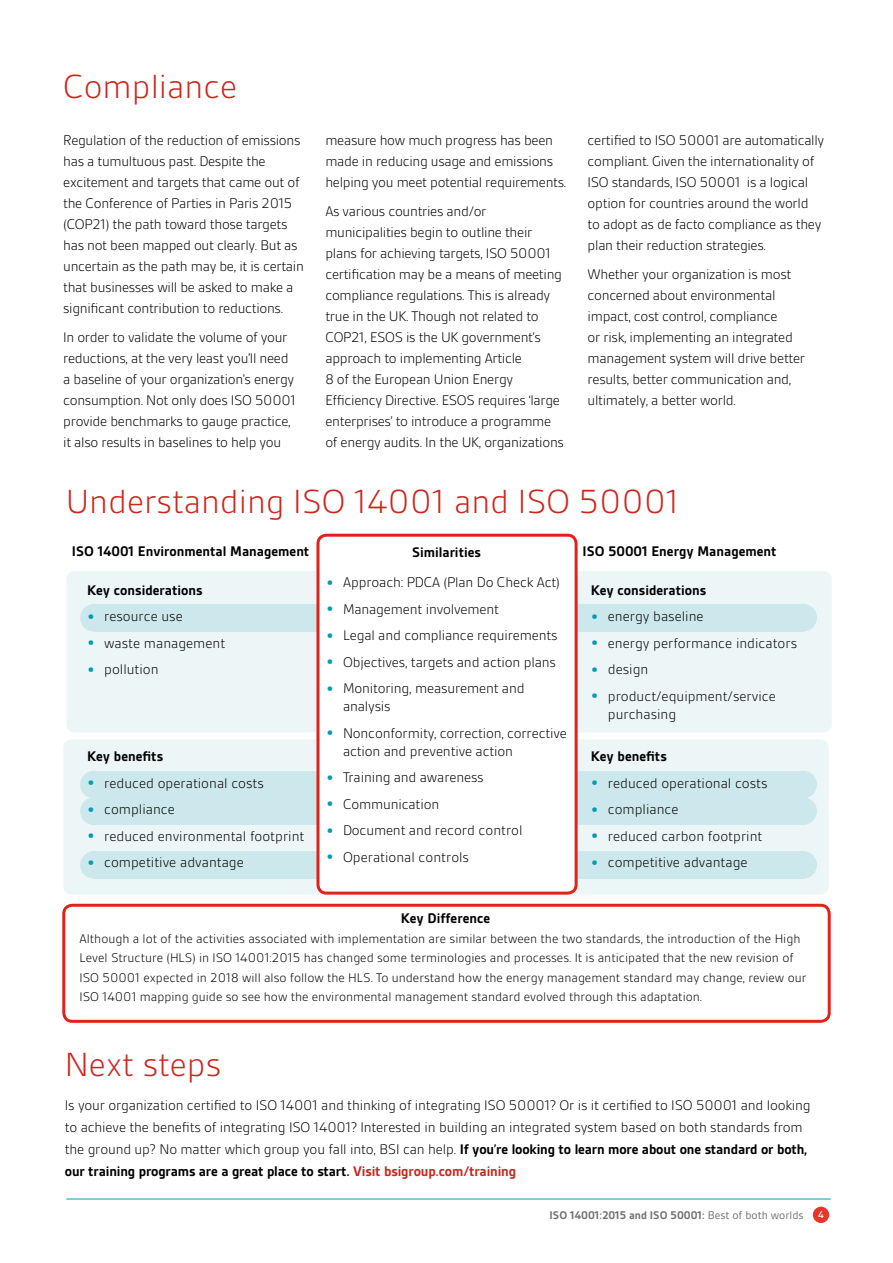
<style>
.page{position:relative;width:893px;height:1263px;background:#fff}
.page>*{position:absolute;margin:0;border:0;box-sizing:border-box;transform-origin:0 0}
.t1{font:300 36px "BSI Gesta";color:#ce251d}
.t2{font:300 15px/21px "BSI Gesta";letter-spacing:-.02em;color:#000}
.t3{font:300 15px/18px "BSI Gesta";color:#000}
.t4{font:700 15px "BSI Gesta";color:#000}
.t5{font:300 13.5px/19.5px "BSI Gesta";color:#000}
.t6{font:700 12px "BSI Gesta";color:#707172}
.s1{font-weight:700;font-size:19.5px;color:#009db2}
.s2{font-weight:700}
.s3{font-weight:700;color:#c6271e}
.s4{font-weight:400}
.s5{font-weight:500;font-size:10.5px;color:#fff}
</style>
<div class="page">
<div style="left:813px;top:1206px;width:16px;height:17px;background:#e5372c;border-radius:50%"></div>
<hr style="left:66px;top:1199px;width:765px;height:1px;background:#009db2">
<div style="left:66px;top:571px;width:766px;height:161px;background:#ecf6f7;border-radius:9px"></div>
<div style="left:63px;top:739px;width:766px;height:156px;background:#ecf6f7;border-radius:9px"></div>
<div style="left:94px;top:604px;width:709px;height:27px;background:#cce8ec"></div>
<div style="left:789px;top:604px;width:28px;height:27px;background:#cce8ec;border-radius:50%"></div>
<div style="left:80px;top:604px;width:28px;height:27px;background:#cce8ec;border-radius:50%"></div>
<div style="left:94px;top:771px;width:709px;height:27px;background:#cce8ec"></div>
<div style="left:789px;top:771px;width:28px;height:27px;background:#cce8ec;border-radius:50%"></div>
<div style="left:80px;top:771px;width:28px;height:27px;background:#cce8ec;border-radius:50%"></div>
<div style="left:94px;top:797px;width:709px;height:28px;background:#cce8ec"></div>
<div style="left:789px;top:797px;width:28px;height:28px;background:#cce8ec;border-radius:50%"></div>
<div style="left:80px;top:797px;width:28px;height:28px;background:#cce8ec;border-radius:50%"></div>
<div style="left:94px;top:851px;width:709px;height:28px;background:#cce8ec"></div>
<div style="left:789px;top:851px;width:28px;height:28px;background:#cce8ec;border-radius:50%"></div>
<div style="left:80px;top:851px;width:28px;height:28px;background:#cce8ec;border-radius:50%"></div>
<div style="left:318px;top:535px;width:258px;height:358px;background:#fff;border-radius:9px"></div>
<div style="left:316px;top:534px;width:262px;height:361px;border:3px solid #e32119;border-radius:9px"></div>
<div style="left:62px;top:904px;width:769px;height:119px;border:3px solid #e32119;border-radius:9px"></div>
<h1 class="t1" style="left:63px;top:68px;width:175px">Compliance</h1>
<p class="t2" style="left:63px;top:129px;width:242px">Regulation of the reduction of emissions has a tumultuous past. Despite the excitement and targets that came out of the Conference of Parties in Paris 2015 (COP21) the path toward those targets has not been mapped out clearly. But as uncertain as the path may be, it is certain that businesses will be asked to make a significant contribution to reductions.</p>
<p class="t2" style="left:63px;top:327px;width:234px">In order to validate the volume of your reductions, at the very least you’ll need a baseline of your organization’s energy consumption. Not only does ISO 50001 provide benchmarks to gauge practice, it also results in baselines to help you</p>
<p class="t2" style="left:325px;top:129px;width:242px">measure how much progress has been made in reducing usage and emissions helping you meet potential requirements.</p>
<p class="t2" style="left:325px;top:201px;width:240px">As various countries and/or municipalities begin to outline their plans for achieving targets, ISO 50001 certification may be a means of meeting compliance regulations. This is already true in the UK. Though not related to COP21, ESOS is the UK government’s approach to implementing Article<br>8 of the European Union Energy Efficiency Directive. ESOS requires ‘large enterprises’ to introduce a programme of energy audits. In the UK, organizations</p>
<p class="t2" style="left:588px;top:129px;width:238px">certified to ISO 50001 are automatically compliant. Given the internationality of ISO standards, ISO 50001 is a logical option for countries around the world to adopt as de facto compliance as they plan their reduction strategies.</p>
<p class="t2" style="left:588px;top:264px;width:219px">Whether your organization is most concerned about environmental impact, cost control, compliance<br>or risk, implementing an integrated management system will drive better results, better communication and, ultimately, a better world.</p>
<h1 class="t1" style="left:66px;top:483px;width:615px">Understanding ISO 14001 and ISO 50001</h1>
<p class="t4" style="left:72px;top:543px;width:239px">ISO 14001 Environmental Management</p>
<p class="t4" style="left:583px;top:543px;width:196px">ISO 50001 Energy Management</p>
<p class="t4" style="left:87px;top:582px;width:117px">Key considerations</p>
<p class="t3" style="left:87px;top:608px;width:97px"><span class="s1">•</span> resource use</p>
<p class="t3" style="left:87px;top:634px;width:140px"><span class="s1">•</span> waste management</p>
<p class="t3" style="left:87px;top:661px;width:73px"><span class="s1">•</span> pollution</p>
<p class="t4" style="left:412px;top:544px;width:70px">Similarities</p>
<p class="t2" style="left:326px;top:572px;width:235px"><span class="s1">•</span> Approach: PDCA (Plan Do Check Act)</p>
<p class="t2" style="left:326px;top:599px;width:175px"><span class="s1">•</span> Management involvement</p>
<p class="t2" style="left:326px;top:625px;width:233px"><span class="s1">•</span> Legal and compliance requirements</p>
<p class="t2" style="left:326px;top:652px;width:231px"><span class="s1">•</span> Objectives, targets and action plans</p>
<p class="t2" style="left:343px;top:680px;width:183px;line-height:18px;text-indent:-17px"><span class="s1">•</span> Monitoring, measurement and analysis</p>
<p class="t2" style="left:343px;top:724px;width:225px;line-height:18px;text-indent:-17px"><span class="s1">•</span> Nonconformity, correction, corrective action and preventive action</p>
<p class="t2" style="left:326px;top:767px;width:159px"><span class="s1">•</span> Training and awareness</p>
<p class="t2" style="left:326px;top:794px;width:115px"><span class="s1">•</span> Communication</p>
<p class="t2" style="left:326px;top:820px;width:198px"><span class="s1">•</span> Document and record control</p>
<p class="t3" style="left:326px;top:848px;width:145px"><span class="s1">•</span> Operational controls</p>
<p class="t4" style="left:591px;top:582px;width:117px">Key considerations</p>
<p class="t3" style="left:591px;top:608px;width:114px"><span class="s1">•</span> energy baseline</p>
<p class="t3" style="left:591px;top:634px;width:208px"><span class="s1">•</span> energy performance indicators</p>
<p class="t2" style="left:591px;top:659px;width:59px"><span class="s1">•</span> design</p>
<p class="t3" style="left:608px;top:687px;width:169px;text-indent:-17px"><span class="s1">•</span> product/equipment/service purchasing</p>
<p class="t4" style="left:591px;top:749px;width:77px">Key benefits</p>
<p class="t3" style="left:591px;top:774px;width:178px"><span class="s1">•</span> reduced operational costs</p>
<p class="t3" style="left:591px;top:800px;width:89px"><span class="s1">•</span> compliance</p>
<p class="t3" style="left:591px;top:827px;width:173px"><span class="s1">•</span> reduced carbon footprint</p>
<p class="t3" style="left:591px;top:853px;width:158px"><span class="s1">•</span> competitive advantage</p>
<p class="t4" style="left:87px;top:749px;width:77px">Key benefits</p>
<p class="t3" style="left:87px;top:774px;width:178px"><span class="s1">•</span> reduced operational costs</p>
<p class="t3" style="left:87px;top:800px;width:89px"><span class="s1">•</span> compliance</p>
<p class="t3" style="left:87px;top:827px;width:219px"><span class="s1">•</span> reduced environmental footprint</p>
<p class="t3" style="left:87px;top:853px;width:158px"><span class="s1">•</span> competitive advantage</p>
<p class="t4" style="left:401px;top:911px;width:91px">Key Difference</p>
<p class="t5" style="left:80px;top:929px;width:728px">Although a lot of the activities associated with implementation are similar between the two standards, the introduction of the High Level Structure (HLS) in ISO 14001:2015 has changed some terminologies and processes. It is anticipated that the new revision of ISO 50001 expected in 2018 will also follow the HLS. To understand how the energy management standard may change, review our ISO 14001 mapping guide so see how the environmental management standard evolved through this adaptation.</p>
<h1 class="t1" style="left:65px;top:1046px;width:158px">Next steps</h1>
<p class="t2" style="left:65px;top:1095px;width:747px;line-height:21.9px">Is your organization certified to ISO 14001 and thinking of integrating ISO 50001? Or is it certified to ISO 50001 and looking to achieve the benefits of integrating ISO 14001? Interested in building an integrated system based on both standards from the ground up? No matter which group you fall into, BSI can help. <span class="s2">If you’re looking to learn more about one standard or both, our training programs are a great place to start.</span> <span class="s3">Visit bsigroup.com/training</span></p>
<p class="t6" style="left:550px;top:1209px;width:276px">ISO 14001:2015 and ISO 50001: <span class="s4">Best of both worlds</span> <span class="s5">4</span></p>
</div>
